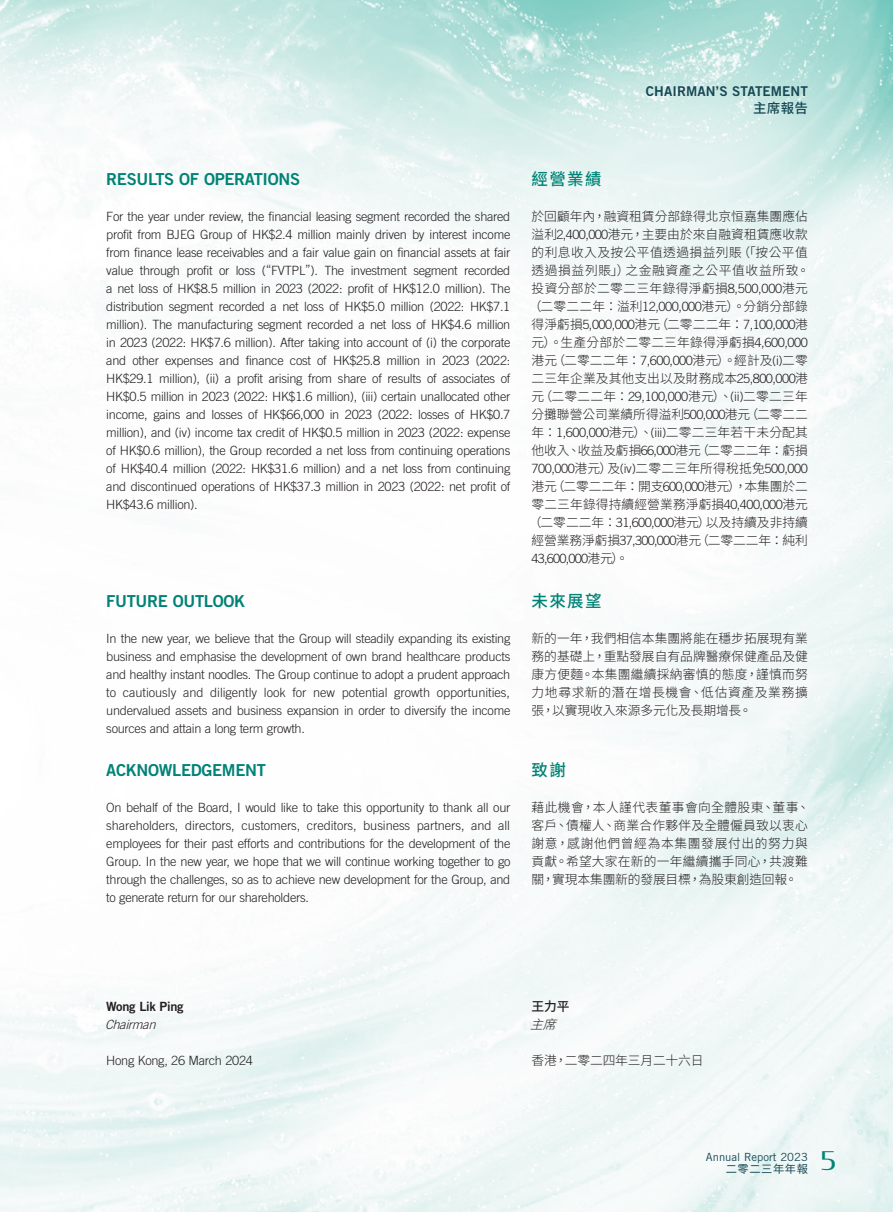
<style>
.page{position:relative;width:893px;height:1212px;background:#fff}
.page>*{position:absolute;margin:0;border:0;box-sizing:border-box;transform-origin:0 0}
.t1{font:25.5px "Condor";color:#008376}
.Heading_1{font:16.5px "Trade Gothic LT Std Bd 2";letter-spacing:-.02em;color:#008376}
.C_Heading_1{font:500 16.5px "Source Han Sans TC";letter-spacing:.08em;color:#008376}
.t2{font:13.5px "Trade Gothic LT Std Bd 2";letter-spacing:.005em;color:#164855}
.t3{font:500 13.5px "Source Han Sans TC";color:#164855}
.Body_Text{font:300 12.75px/18px "Trade Gothic LT Std";letter-spacing:-.02em;color:#231f20;text-align:justify}
.C_Body_Text{font:300 12.75px/18px "Source Han Sans TC";letter-spacing:.015em;color:#231f20}
.C_Body_Text-2{font:300 12.75px "Source Han Sans TC";letter-spacing:-.01em;color:#231f20}
.Body_Text-2{font:12.75px "Trade Gothic LT Std Bd 2";letter-spacing:-.02em;color:#231f20}
.Body_Text-3{font:italic 300 12.75px "Trade Gothic LT Std";color:#231f20}
.C_Body_Text-3{font:500 12.75px "Source Han Sans TC";color:#231f20}
.C_Body_Text-4{font:italic 300 12.75px "Source Han Sans TC";color:#231f20}
.t4{font:11.25px "Trade Gothic LT Std";color:#164855}
.t5{font:11.25px "Source Han Sans TC";letter-spacing:.05em;color:#164855}
.s1{font-family:"Trade Gothic LT Std"}
</style>
<div class="page">
<img style="left:0;top:0;width:893px;height:1212px">
<p class="t2" style="left:646px;top:83px;width:163px">CHAIRMAN’S STATEMENT</p>
<p class="t3" style="left:753px;top:100px;width:56px">主席報告</p>
<p class="Heading_1" style="left:106px;top:168px;width:195px">RESULTS OF OPERATIONS</p>
<p class="Body_Text" style="left:106px;top:207px;width:406px">For the year under review, the financial leasing segment recorded the shared profit from BJEG Group of HK$2.4 million mainly driven by interest income from finance lease receivables and a fair value gain on financial assets at fair value through profit or loss (“FVTPL”). The investment segment recorded a net loss of HK$8.5 million in 2023 (2022: profit of HK$12.0 million). The distribution segment recorded a net loss of HK$5.0 million (2022: HK$7.1 million). The manufacturing segment recorded a net loss of HK$4.6 million in 2023 (2022: HK$7.6 million). After taking into account of (i) the corporate and other expenses and finance cost of HK$25.8 million in 2023 (2022:<br>HK$29.1 million), (ii) a profit arising from share of results of associates of HK$0.5 million in 2023 (2022: HK$1.6 million), (iii) certain unallocated other income, gains and losses of HK$66,000 in 2023 (2022: losses of HK$0.7 million), and (iv) income tax credit of HK$0.5 million in 2023 (2022: expense of HK$0.6 million), the Group recorded a net loss from continuing operations of HK$40.4 million (2022: HK$31.6 million) and a net loss from continuing and discontinued operations of HK$37.3 million in 2023 (2022: net profit of HK$43.6 million).</p>
<p class="Heading_1" style="left:106px;top:590px;width:140px">FUTURE OUTLOOK</p>
<p class="Body_Text" style="left:106px;top:629px;width:406px">In the new year, we believe that the Group will steadily expanding its existing business and emphasise the development of own brand healthcare products and healthy instant noodles. The Group continue to adopt a prudent approach to cautiously and diligently look for new potential growth opportunities, undervalued assets and business expansion in order to diversify the income sources and attain a long term growth.</p>
<p class="Heading_1" style="left:106px;top:760px;width:161px">ACKNOWLEDGEMENT</p>
<p class="Body_Text" style="left:106px;top:799px;width:406px">On behalf of the Board, I would like to take this opportunity to thank all our shareholders, directors, customers, creditors, business partners, and all employees for their past efforts and contributions for the development of the Group. In the new year, we hope that we will continue working together to go through the challenges, so as to achieve new development for the Group, and to generate return for our shareholders.</p>
<p class="C_Heading_1" style="left:531px;top:169px;width:71px">經營業績</p>
<p class="C_Body_Text" style="left:529px;top:207px;width:282px">於回顧年內，融資租賃分部錄得北京恒嘉集團應佔溢利<span class="s1">2,400,000</span>港元，主要由於來自融資租賃應收款的利息收入及按公平值透過損益列賬（「按公平值透過損益列賬」）之金融資產之公平值收益所致。投資分部於二零二三年錄得淨虧損<span class="s1">8,500,000</span>港元（二零二二年：溢利<span class="s1">12,000,000</span>港元）。分銷分部錄得淨虧損<span class="s1">5,000,000</span>港元（二零二二年：<span class="s1">7,100,000</span>港元）。生產分部於二零二三年錄得淨虧損<span class="s1">4,600,000</span>港元（二零二二年：<span class="s1">7,600,000</span>港元）。經計及<span class="s1">(i)</span>二零二三年企業及其他支出以及財務成本<span class="s1">25,800,000</span>港元（二零二二年：<span class="s1">29,100,000</span>港元）、<span class="s1">(ii)</span>二零二三年分攤聯營公司業績所得溢利<span class="s1">500,000</span>港元（二零二二年：<span class="s1">1,600,000</span>港元）、<span class="s1">(iii)</span>二零二三年若干未分配其他收入、收益及虧損<span class="s1">66,000</span>港元（二零二二年：虧損<br><span class="s1">700,000</span>港元）及<span class="s1">(iv)</span>二零二三年所得稅抵免<span class="s1">500,000</span>港元（二零二二年：開支<span class="s1">600,000</span>港元），本集團於二零二三年錄得持續經營業務淨虧損<span class="s1">40,400,000</span>港元（二零二二年：<span class="s1">31,600,000</span>港元）以及持續及非持續經營業務淨虧損<span class="s1">37,300,000</span>港元（二零二二年：純利<br><span class="s1">43,600,000</span>港元）。</p>
<p class="C_Heading_1" style="left:531px;top:591px;width:71px">未來展望</p>
<p class="C_Body_Text" style="left:531px;top:629px;width:278px;text-align:justify">新的一年，我們相信本集團將能在穩步拓展現有業務的基礎上，重點發展自有品牌醫療保健產品及健康方便麵。本集團繼續採納審慎的態度，謹慎而努力地尋求新的潛在增長機會、低估資產及業務擴張，以實現收入來源多元化及長期增長。</p>
<p class="C_Heading_1" style="left:531px;top:761px;width:36px">致謝</p>
<p class="C_Body_Text" style="left:531px;top:799px;width:279px">藉此機會，本人謹代表董事會向全體股東、董事、客戶、債權人、商業合作夥伴及全體僱員致以衷心謝意，感謝他們曾經為本集團發展付出的努力與貢獻。希望大家在新的一年繼續攜手同心，共渡難關，實現本集團新的發展目標，為股東創造回報。</p>
<p class="Body_Text-2" style="left:106px;top:998px;width:79px">Wong Lik Ping</p>
<p class="Body_Text-3" style="left:105px;top:1016px;width:56px">Chairman</p>
<p class="Body_Text" style="left:106px;top:1051px;width:148px">Hong Kong, 26 March 2024</p>
<p class="C_Body_Text-3" style="left:531px;top:998px;width:40px">王力平</p>
<p class="C_Body_Text-4" style="left:530px;top:1016px;width:37px">主席</p>
<p class="C_Body_Text-2" style="left:531px;top:1052px;width:174px">香港，二零二四年三月二十六日</p>
<p class="t4" style="left:706px;top:1150px;width:104px">Annual Report 2023</p>
<p class="t5" style="left:726px;top:1162px;width:84px">二零二三年年報</p>
<h1 class="t1" style="left:821px;top:1144px;width:17px">5</h1>
</div>
